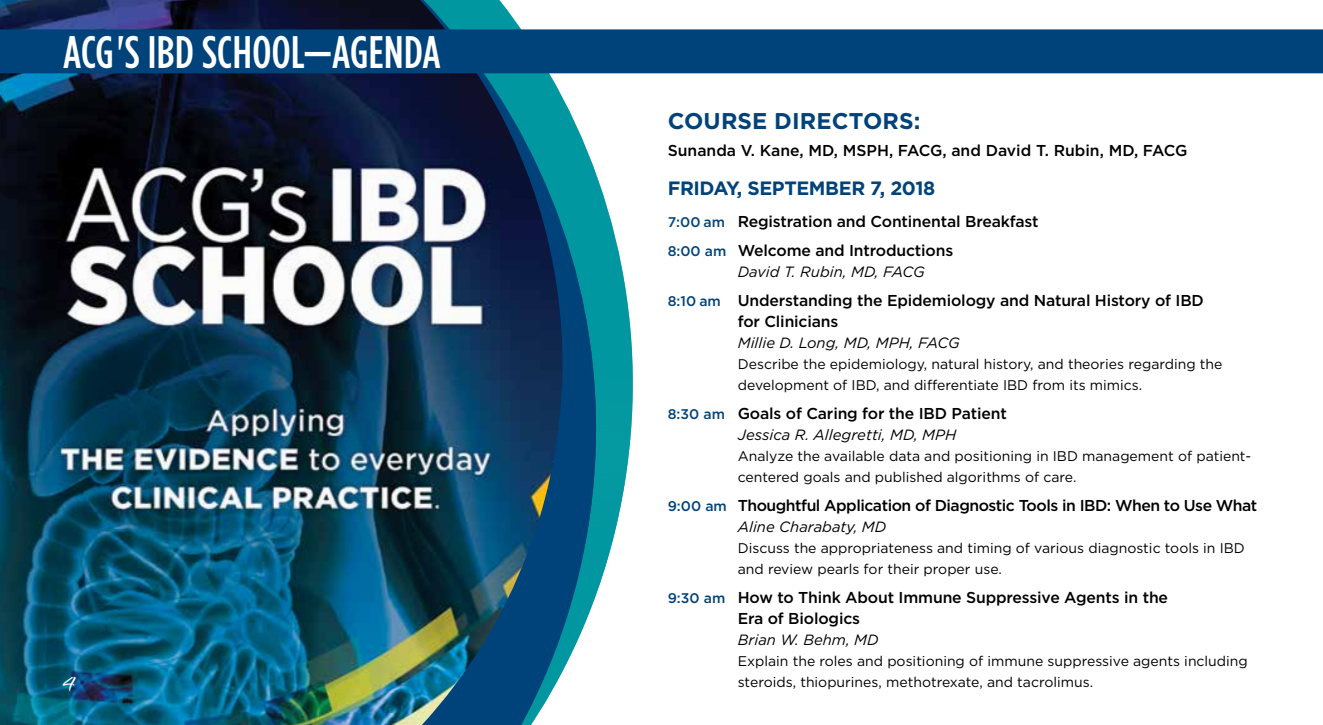
<style>
.page{position:relative;width:1323px;height:725px;background:#fff}
.page>*{position:absolute;margin:0;border:0;box-sizing:border-box;transform-origin:0 0}
.t1{font:500 45.5px "Gotham Condensed";letter-spacing:.01em;color:#fff}
.t2{font:28px "The Nauti Gal ROB";color:#fff}
.t3{font:700 22.75px "Gotham";letter-spacing:.005em;color:#00437b}
.t4{font:700 19.25px "Gotham";letter-spacing:-.02em;color:#00437b}
.t5{font:500 15.75px/21px "Gotham";letter-spacing:-.01em;color:#000}
.t6{font:500 15.75px "Gotham";letter-spacing:-.03em;color:#000}
.t7{font:italic 14.88px "Gotham";color:#000}
.t8{font:14px/21px "Gotham";color:#000}
.s1{font-size:14px;color:#00437b}
</style>
<div class="page">
<svg style="left:597px;top:73px;width:46px;height:519px"></svg>
<img style="left:0;top:0;width:597px;height:724px">
<div style="left:0;top:29px;width:1323px;height:44px;background:#00437b"></div>
<h1 class="t1" style="left:63px;top:26px;width:379px">ACG'S IBD SCHOOL—AGENDA</h1>
<h3 class="t3" style="left:668px;top:105px;width:254px">COURSE DIRECTORS:</h3>
<p class="t5" style="left:668px;top:139px;width:521px">Sunanda V. Kane, MD, MSPH, FACG, and David T. Rubin, MD, FACG</p>
<h3 class="t4" style="left:668px;top:175px;width:269px">FRIDAY, SEPTEMBER 7, 2018</h3>
<p class="t5" style="left:668px;top:207px;width:372px;line-height:28.9px"><span class="s1">7:00 am</span> Registration and Continental Breakfast<br><span class="s1">8:00 am</span> Welcome and Introductions</p>
<p class="t7" style="left:738px;top:262px;width:188px">David T. Rubin, MD, FACG</p>
<p class="t5" style="left:738px;top:290px;width:468px;text-indent:-70px"><span class="s1">8:10 am</span> Understanding the Epidemiology and Natural History of IBD for Clinicians</p>
<p class="t7" style="left:738px;top:333px;width:223px">Millie D. Long, MD, MPH, FACG</p>
<p class="t8" style="left:738px;top:353px;width:486px">Describe the epidemiology, natural history, and theories regarding the development of IBD, and differentiate IBD from its mimics.</p>
<p class="t5" style="left:668px;top:403px;width:341px"><span class="s1">8:30 am</span> Goals of Caring for the IBD Patient</p>
<p class="t7" style="left:738px;top:425px;width:220px">Jessica R. Allegretti, MD, MPH</p>
<p class="t8" style="left:738px;top:445px;width:515px">Analyze the available data and positioning in IBD management of patient&shy;centered goals and published algorithms of care.</p>
<p class="t6" style="left:668px;top:495px;width:591px"><span class="s1">9:00 am</span> Thoughtful Application of Diagnostic Tools in IBD: When to Use What</p>
<p class="t7" style="left:738px;top:517px;width:150px">Aline Charabaty, MD</p>
<p class="t8" style="left:738px;top:537px;width:509px">Discuss the appropriateness and timing of various diagnostic tools in IBD and review pearls for their proper use.</p>
<p class="t5" style="left:738px;top:586px;width:432px;text-indent:-70px"><span class="s1">9:30 am</span> How to Think About Immune Suppressive Agents in the<br>Era of Biologics</p>
<p class="t7" style="left:738px;top:630px;width:142px">Brian W. Behm, MD</p>
<p class="t8" style="left:738px;top:650px;width:512px">Explain the roles and positioning of immune suppressive agents including</p>
<h2 class="t2" style="left:62px;top:667px;width:13px">4</h2>
<p class="t8" style="left:738px;top:671px;width:357px">steroids, thiopurines, methotrexate, and tacrolimus.</p>
</div>
